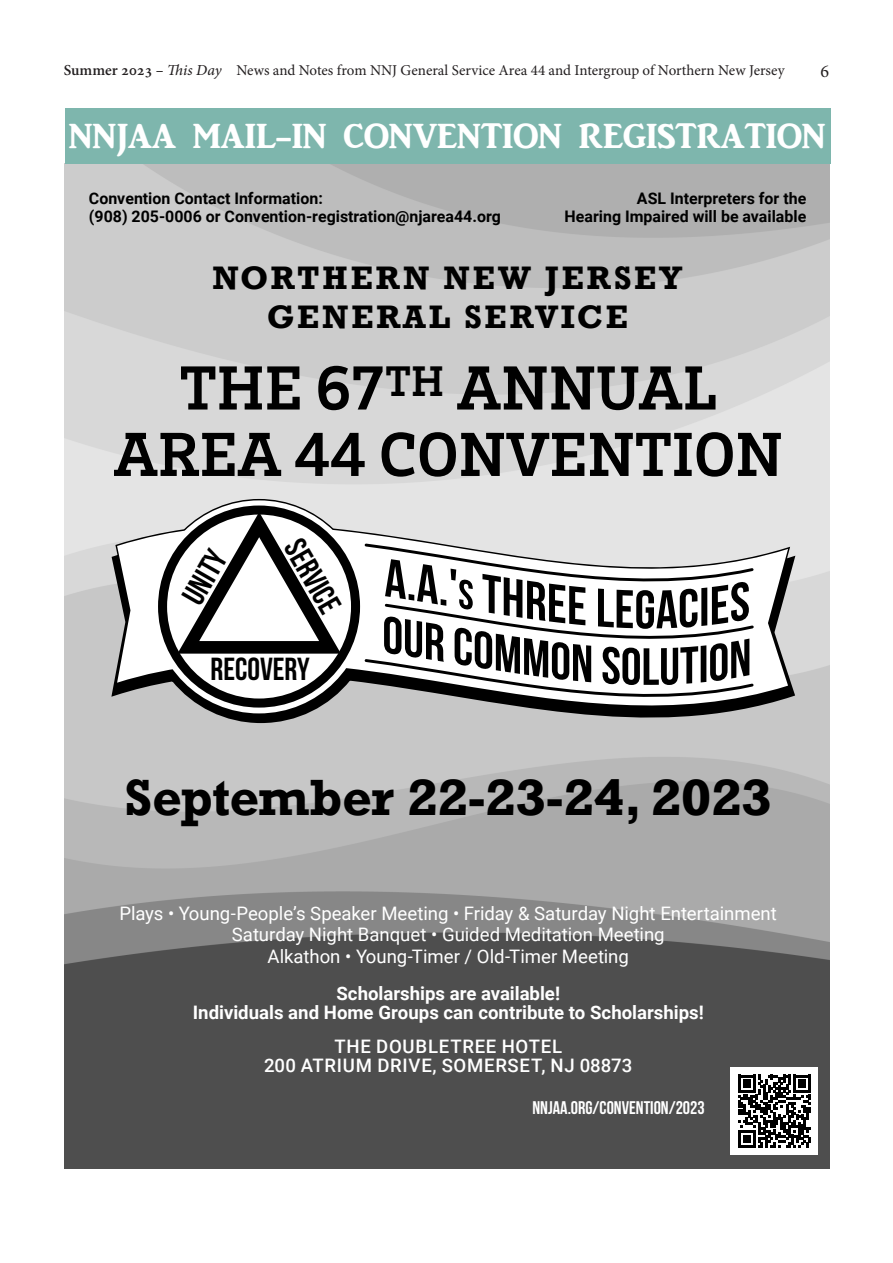
<style>
.page{position:relative;width:893px;height:1263px;background:#fff}
.page>*{position:absolute;margin:0;border:0;box-sizing:border-box;transform-origin:0 0}
.t1{font:700 63.75px/66.4px "Brix Slab";color:#000;text-align:center}
.t2{font:700 47.85px "Rockwell";color:#000}
.t3{font:36px "ARJULIAN";color:#fff}
.t4{font:31.95px "Bebas Neue";color:#000}
.t5{font:700 30.6px/38.5px "Rockwell";letter-spacing:.1em;color:#000;text-align:center}
.t6{font:18.6px/21.3px "Roboto";color:#fff;text-align:center}
.t7{font:700 18.6px/18.6px "Roboto";color:#fff;text-align:center}
.t8{font:500 18.6px/19.2px "Roboto";letter-spacing:.04em;color:#fff;text-align:center}
.t9{font:700 18.3px "Bebas Neue";color:#fff}
.t10{font:18px "Minion Pro";color:#231f20}
.t11{font:700 15.9px "Roboto";color:#000}
.t12{font:15px "Minion Pro";color:#231f20}
.s1{font-family:"Adobe Hebrew";font-weight:700}
.s2{font-family:"Adobe Hebrew";font-style:italic}
</style>
<div class="page">
<img style="left:65px;top:164px;width:764px;height:1004px">
<svg style="left:117px;top:499px;width:671px;height:239px"></svg>
<svg style="left:149px;top:512px;width:605px;height:210px"></svg>
<div style="left:158px;top:505px;width:202px;height:202px;border:9px solid #000;border-radius:50%"></div>
<div style="left:731px;top:1067px;width:87px;height:87px;background:#fff"></div>
<svg style="left:738px;top:1075px;width:73px;height:72px"></svg>
<div style="left:65px;top:108px;width:765px;height:56px;background:#7eb6ad"></div>
<p class="t12" style="left:64px;top:60px;width:722px"><span class="s1">Summer 2023 –</span> <span class="s2">This Day</span> News and Notes from NNJ General Service Area 44 and Intergroup of Northern New Jersey</p>
<p class="t10" style="left:820px;top:59px;width:10px">6</p>
<p class="t3" style="left:69px;top:117px;width:758px">NNJAA MAIL-IN CONVENTION REGISTRATION</p>
<p class="t11" style="left:89px;top:188px;width:235px">Convention Contact Information:</p>
<p class="t11" style="left:637px;top:188px;width:171px">ASL Interpreters for the</p>
<p class="t11" style="left:89px;top:205px;width:413px">(908) 205-0006 or Convention-registration@njarea44.org</p>
<p class="t11" style="left:565px;top:205px;width:243px">Hearing Impaired will be available</p>
<p class="t5" style="left:212px;top:258px;width:472px">NORTHERN NEW JERSEY<br>GENERAL SERVICE</p>
<p class="t1" style="left:114px;top:352px;width:671px">THE 67<sup>TH</sup> ANNUAL<br>AREA 44 CONVENTION</p>
<p class="t4" style="left:175px;top:592px;width:58px;rotate:-60deg">UNITY</p>
<p class="t4" style="left:308px;top:533px;width:81px;rotate:60deg">SERVICE</p>
<p class="t4" style="left:211px;top:651px;width:101px">RECOVERY</p>
<p class="t2" style="left:125px;top:767px;width:648px">September 22-23-24, 2023</p>
<p class="t6" style="left:120px;top:902px;width:659px">Plays • Young-People’s Speaker Meeting • Friday &amp; Saturday Night Entertainment<br>Saturday Night Banquet • Guided Meditation Meeting<br>Alkathon • Young-Timer / Old-Timer Meeting</p>
<p class="t7" style="left:193px;top:983px;width:513px">Scholarships are available!<br>Individuals and Home Groups can contribute to Scholarships!</p>
<p class="t8" style="left:264px;top:1036px;width:369px">THE DOUBLETREE HOTEL<br>200 ATRIUM DRIVE, SOMERSET, NJ 08873</p>
<p class="t9" style="left:532px;top:1098px;width:174px">NNJAA.ORG/CONVENTION/2023</p>
</div>
